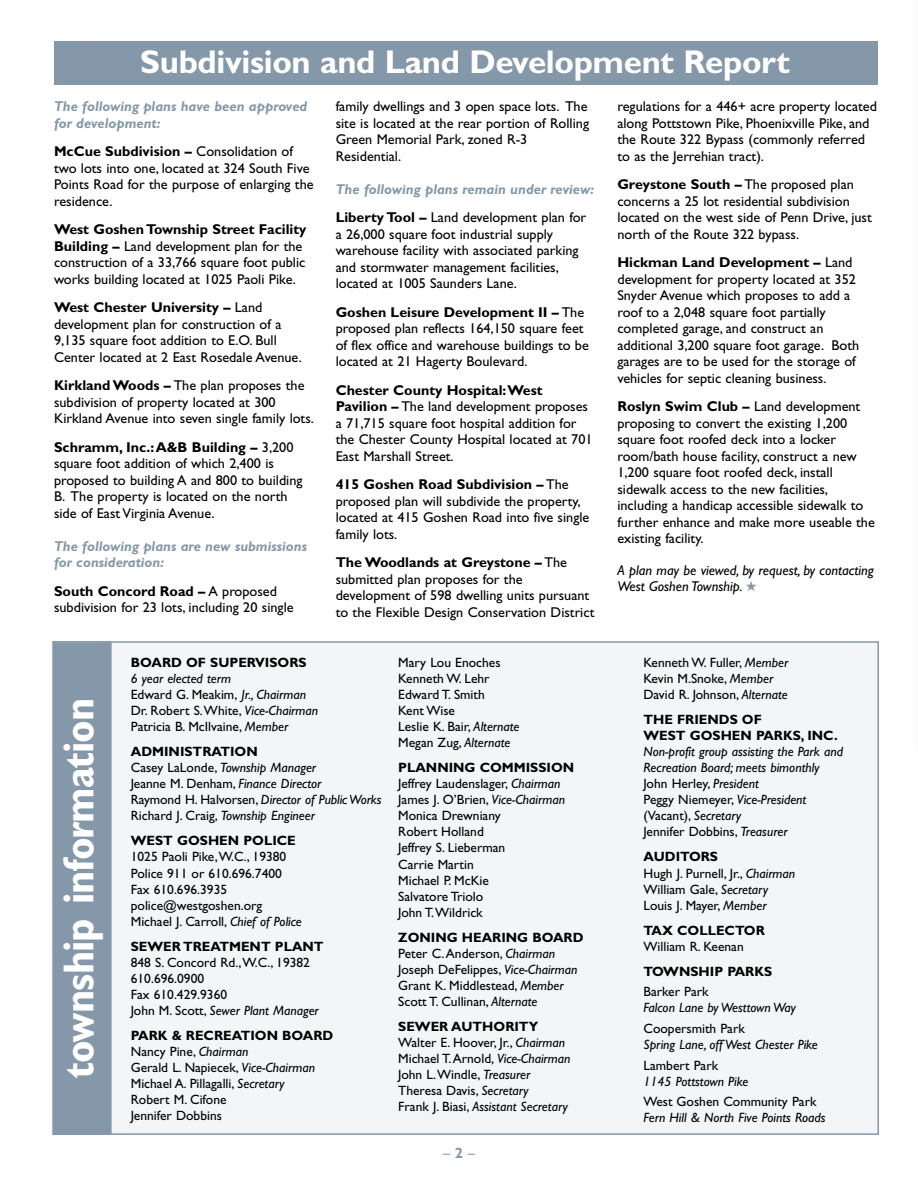
<style>
.page{position:relative;width:918px;height:1188px;background:#fff}
.page>*{position:absolute;margin:0;border:0;box-sizing:border-box;transform-origin:0 0}
.t1{font:700 condensed 43.5px "Gill Sans";letter-spacing:-.025em;color:#fff}
.t2{font:700 33px "Gill Sans";letter-spacing:-.01em;color:#fff}
.t3{font:15px "Gill Sans";color:#8498a9}
.t4{font:14.25px/16.5px "Gill Sans";color:#000}
.t5{font:italic 700 14.25px/16.5px "Gill Sans";color:#8498a9}
.t6{font:italic 14.25px/16.5px "Gill Sans";color:#000}
.t7{font:13.5px/16px "Gill Sans";color:#000}
.t8{font:italic 13.5px/16px "Gill Sans";color:#000}
.t9{font:700 13.5px/16px "Gill Sans";color:#000}
.s1{font-weight:700}
.s2{font-style:normal;color:#000}
.s3{font-weight:400;font-style:normal;color:#000}
.s4{font-style:italic}
.s5{font-weight:700;font-style:normal}
.s6{font-style:normal}
.s7{color:#8498a9}
</style>
<div class="page">
<div style="left:54px;top:42px;width:824px;height:43px;background:#8498a9"></div>
<div style="left:54px;top:643px;width:823px;height:490px;background:#f3f5f6"></div>
<div style="left:54px;top:643px;width:56px;height:490px;background:#8498a9"></div>
<div style="left:53px;top:641px;width:59px;height:494px;border:2px solid #8498a9"></div>
<h2 class="t2" style="left:140px;top:49px;width:651px">Subdivision and Land Development Report</h2>
<p class="t5" style="left:54px;top:99px;width:255px">The following plans have been approved for development:</p>
<p class="t4" style="left:54px;top:144px;width:261px"><span class="s1">McCue Subdivision –</span> Consolidation of two lots into one, located at 324 South Five Points Road for the purpose of enlarging the residence.</p>
<p class="t4" style="left:54px;top:222px;width:254px"><span class="s1">West Goshen Township Street Facility Building –</span> Land development plan for the construction of a 33,766 square foot public works building located at 1025 Paoli Pike.</p>
<p class="t4" style="left:54px;top:300px;width:249px"><span class="s1">West Chester University –</span> Land development plan for construction of a 9,135 square foot addition to E.O. Bull Center located at 2 East Rosedale Avenue.</p>
<p class="t4" style="left:54px;top:378px;width:262px"><span class="s1">Kirkland Woods –</span> The plan proposes the subdivision of property located at 300<br>Kirkland Avenue into seven single family lots.</p>
<p class="t4" style="left:54px;top:440px;width:250px"><span class="s1">Schramm, Inc.:A&amp;B Building –</span> 3,200 square foot addition of which 2,400 is proposed to building A and 800 to building B. The property is located on the north side of East Virginia Avenue.</p>
<p class="t5" style="left:54px;top:539px;width:255px">The following plans are new submissions for consideration:</p>
<p class="t4" style="left:54px;top:584px;width:241px"><span class="s1">South Concord Road –</span> A proposed subdivision for 23 lots, including 20 single</p>
<p class="t4" style="left:336px;top:99px;width:255px">family dwellings and 3 open space lots. The site is located at the rear portion of Rolling Green Memorial Park, zoned R-3<br>Residential.</p>
<p class="t5" style="left:336px;top:176px;width:260px;line-height:28.5px">The following plans remain under review:<br><span class="s2">Liberty Tool –</span> <span class="s3">Land development plan for</span></p>
<p class="t4" style="left:336px;top:227px;width:244px">a 26,000 square foot industrial supply warehouse facility with associated parking and stormwater management facilities, located at 1005 Saunders Lane.</p>
<p class="t4" style="left:336px;top:305px;width:255px"><span class="s1">Goshen Leisure Development II –</span> The proposed plan reflects 164,150 square feet of flex office and warehouse buildings to be located at 21 Hagerty Boulevard.</p>
<p class="t4" style="left:336px;top:383px;width:258px"><span class="s1">Chester County Hospital:West Pavilion –</span> The land development proposes a 71,715 square foot hospital addition for the Chester County Hospital located at 701<br>East Marshall Street.</p>
<p class="t4" style="left:336px;top:477px;width:255px"><span class="s1">415 Goshen Road Subdivision –</span> The proposed plan will subdivide the property, located at 415 Goshen Road into five single family lots.</p>
<p class="t4" style="left:336px;top:555px;width:260px"><span class="s1">The Woodlands at Greystone –</span> The submitted plan proposes for the development of 598 dwelling units pursuant to the Flexible Design Conservation District</p>
<h1 class="t1" style="left:62px;top:1079px;width:382px;rotate:-90deg">township information</h1>
<p class="t9" style="left:131px;top:656px;width:177px">BOARD OF SUPERVISORS</p>
<p class="t7" style="left:131px;top:672px;width:189px"><span class="s4">6 year elected term<br></span>Edward G. Meakim, <span class="s4">Jr., Chairman<br></span>Dr. Robert S.White, <span class="s4">Vice-Chairman<br></span>Patricia B. McIlvaine, <span class="s4">Member</span></p>
<p class="t8" style="left:131px;top:745px;width:252px"><span class="s5">ADMINISTRATION<br></span><span class="s6">Casey LaLonde,</span> Township Manager<br><span class="s6">Jeanne M. Denham,</span> Finance Director<br><span class="s6">Raymond H. Halvorsen,</span> Director of PublicWorks <span class="s6">Richard J. Craig,</span> Township Engineer</p>
<p class="t9" style="left:131px;top:834px;width:167px">WEST GOSHEN POLICE</p>
<p class="t7" style="left:131px;top:850px;width:173px">1025 Paoli Pike,W.C., 19380<br>Police 911 or 610.696.7400<br>Fax 610.696.3935 police@westgoshen.org<br>Michael J. Carroll, <span class="s4">Chief of Police</span></p>
<p class="t9" style="left:131px;top:939px;width:194px">SEWER TREATMENT PLANT</p>
<p class="t7" style="left:131px;top:955px;width:190px">848 S. Concord Rd.,W.C., 19382<br>610.696.0900<br>Fax 610.429.9360<br>John M. Scott, <span class="s4">Sewer Plant Manager</span></p>
<p class="t7" style="left:131px;top:1029px;width:204px"><span class="s1">PARK &amp; RECREATION BOARD<br></span>Nancy Pine, <span class="s4">Chairman<br></span>Gerald L. Napiecek, <span class="s4">Vice-Chairman<br></span>Michael A. Pillagalli, <span class="s4">Secretary<br></span>Robert M. Cifone<br>Jennifer Dobbins</p>
<p class="t7" style="left:398px;top:656px;width:123px">Mary Lou Enoches<br>Kenneth W. Lehr<br>Edward T. Smith<br>Kent Wise<br>Leslie K. Bair, <span class="s4">Alternate<br></span>Megan Zug, <span class="s4">Alternate</span></p>
<p class="t7" style="left:398px;top:761px;width:178px"><span class="s1">PLANNING COMMISSION<br></span>Jeffrey Laudenslager, <span class="s4">Chairman<br></span>James J. O’Brien, <span class="s4">Vice-Chairman<br></span>Monica Drewniany<br>Robert Holland<br>Jeffrey S. Lieberman<br>Carrie Martin<br>Michael P. McKie<br>Salvatore Triolo<br>John T.Wildrick</p>
<p class="t7" style="left:398px;top:930px;width:187px"><span class="s1">ZONING HEARING BOARD<br></span>Peter C.Anderson, <span class="s4">Chairman<br></span>Joseph DeFelippes, <span class="s4">Vice-Chairman<br></span>Grant K. Middlestead, <span class="s4">Member<br></span>Scott T. Cullinan, <span class="s4">Alternate</span></p>
<p class="t7" style="left:398px;top:1020px;width:174px"><span class="s1">SEWER AUTHORITY<br></span>Walter E. Hoover, Jr., <span class="s4">Chairman<br></span>Michael T.Arnold, <span class="s4">Vice-Chairman<br></span>John L.Windle, <span class="s4">Treasurer<br></span>Theresa Davis, <span class="s4">Secretary<br></span>Frank J. Biasi, <span class="s4">Assistant Secretary</span></p>
<p class="t3" style="left:443px;top:1147px;width:34px">–<span class="s1">2</span>–</p>
<p class="t4" style="left:617px;top:99px;width:261px">regulations for a 446+ acre property located along Pottstown Pike, Phoenixville Pike, and the Route 322 Bypass (commonly referred to as the Jerrehian tract).</p>
<p class="t4" style="left:617px;top:177px;width:256px"><span class="s1">Greystone South –</span> The proposed plan concerns a 25 lot residential subdivision located on the west side of Penn Drive, just north of the Route 322 bypass.</p>
<p class="t4" style="left:617px;top:255px;width:243px"><span class="s1">Hickman Land Development –</span> Land development for property located at 352<br>Snyder Avenue which proposes to add a roof to a 2,048 square foot partially completed garage, and construct an additional 3,200 square foot garage. Both garages are to be used for the storage of vehicles for septic cleaning business.</p>
<p class="t4" style="left:617px;top:399px;width:259px"><span class="s1">Roslyn Swim Club –</span> Land development proposing to convert the existing 1,200 square foot roofed deck into a locker room/bath house facility, construct a new 1,200 square foot roofed deck, install sidewalk access to the new facilities, including a handicap accessible sidewalk to further enhance and make more useable the existing facility.</p>
<p class="t6" style="left:617px;top:563px;width:258px">A plan may be viewed, by request, by contacting<br>West Goshen Township. <span class="s7">★</span></p>
<p class="t7" style="left:643px;top:656px;width:146px">Kenneth W. Fuller, <span class="s4">Member<br></span>Kevin M.Snoke, <span class="s4">Member<br></span>David R. Johnson, <span class="s4">Alternate</span></p>
<p class="t9" style="left:643px;top:713px;width:196px">THE FRIENDS OF<br>WEST GOSHEN PARKS, INC.</p>
<p class="t8" style="left:643px;top:745px;width:201px">Non-profit group assisting the Park and<br>Recreation Board; meets bimonthly<br><span class="s6">John Herley,</span> President<br><span class="s6">Peggy Niemeyer,</span> Vice-President <span class="s6">(Vacant),</span> Secretary<br><span class="s6">Jennifer Dobbins,</span> Treasurer</p>
<p class="t7" style="left:643px;top:850px;width:153px"><span class="s1">AUDITORS<br></span>Hugh J. Purnell, Jr., <span class="s4">Chairman<br></span>William Gale, <span class="s4">Secretary<br></span>Louis J. Mayer, <span class="s4">Member</span></p>
<p class="t9" style="left:643px;top:923px;width:123px">TAX COLLECTOR</p>
<p class="t7" style="left:643px;top:939px;width:102px">William R. Keenan</p>
<p class="t9" style="left:643px;top:964px;width:130px">TOWNSHIP PARKS</p>
<p class="t7" style="left:643px;top:985px;width:67px">Barker Park</p>
<p class="t8" style="left:643px;top:1001px;width:154px">Falcon Lane by Westtown Way</p>
<p class="t7" style="left:643px;top:1022px;width:103px">Coopersmith Park</p>
<p class="t8" style="left:643px;top:1038px;width:176px">Spring Lane, off West Chester Pike</p>
<p class="t7" style="left:643px;top:1058px;width:76px">Lambert Park</p>
<p class="t8" style="left:643px;top:1074px;width:106px">1145 Pottstown Pike</p>
<p class="t7" style="left:643px;top:1095px;width:174px">West Goshen Community Park</p>
<p class="t8" style="left:643px;top:1111px;width:184px">Fern Hill &amp; North Five Points Roads</p>
</div>
